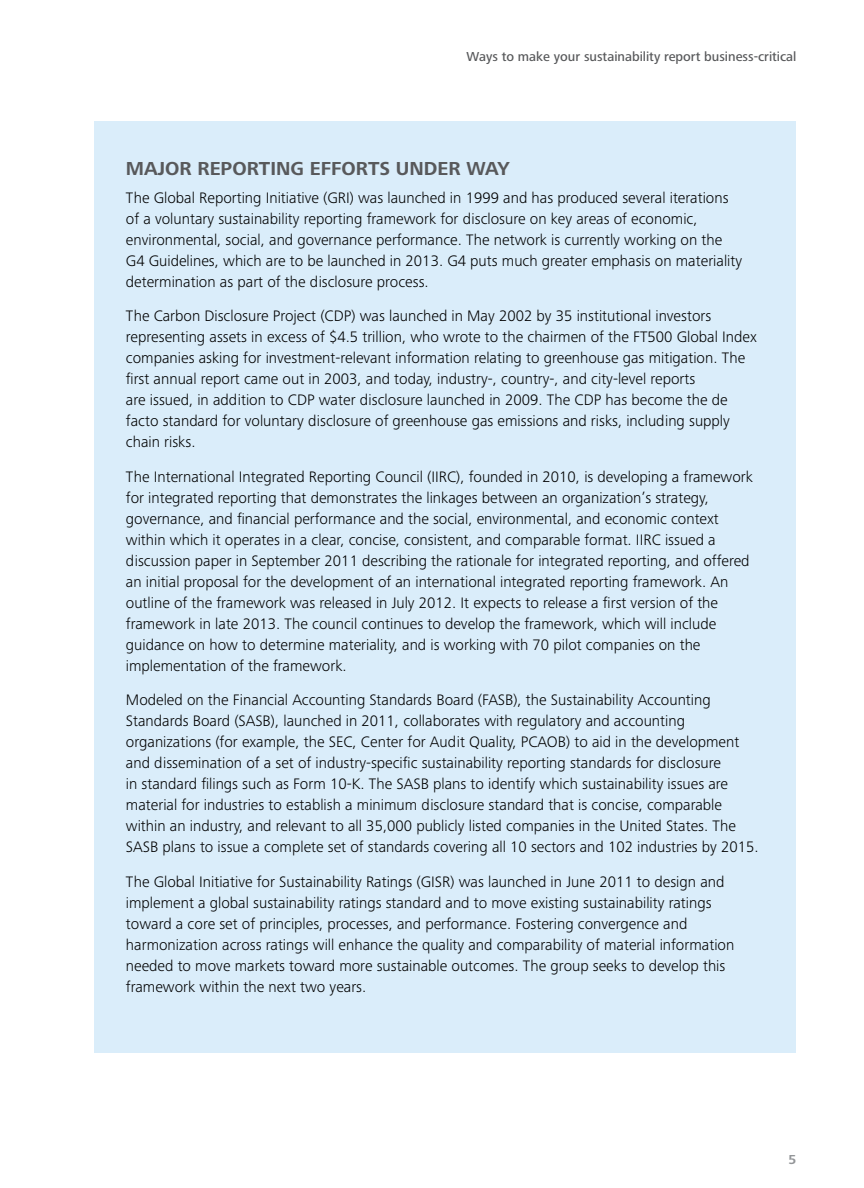
<style>
.page{position:relative;width:864px;height:1188px;background:#fff}
.page>*{position:absolute;margin:0;border:0;box-sizing:border-box;transform-origin:0 0}
.t1{font:700 19.5px "Frutiger Next Pro";color:#58595b}
.t2{font:300 15.75px/21px "Frutiger Next Pro";color:#000}
.t3{font:500 13.5px "Frutiger Next Pro";color:#58595b}
.t4{font:700 13.5px "Frutiger Next Pro";color:#939598}
</style>
<div class="page">
<div style="left:94px;top:121px;width:702px;height:932px;background:#daedfa"></div>
<p class="t3" style="left:466px;top:49px;width:332px">Ways to make your sustainability report business-critical</p>
<p class="t1" style="left:126px;top:157px;width:385px">MAJOR REPORTI NG EFFORTS UNDER WAY</p>
<p class="t2" style="left:126px;top:187px;width:618px">The Global Reporting Initiative (GRI) was launched in 1999 and has produced several iterations of a voluntary sustainability reporting framework for disclosure on key areas of economic, environmental, social, and governance performance. The network is currently working on the G4 Guidelines, which are to be launched in 2013. G4 puts much greater emphasis on materiality determination as part of the disclosure process.</p>
<p class="t2" style="left:126px;top:305px;width:632px">The Carbon Disclosure Project (CDP) was launched in May 2002 by 35 institutional investors representing assets in excess of $4.5 trillion, who wrote to the chairmen of the FT500 Global Index companies asking for investment-relevant information relating to greenhouse gas mitigation. The first annual report came out in 2003, and today, industry-, country-, and city-level reports<br>are issued, in addition to CDP water disclosure launched in 2009. The CDP has become the de facto standard for voluntary disclosure of greenhouse gas emissions and risks, including supply chain risks.</p>
<p class="t2" style="left:126px;top:466px;width:629px">The International Integrated Reporting Council (IIRC), founded in 2010, is developing a framework for integrated reporting that demonstrates the linkages between an organization’s strategy, governance, and financial performance and the social, environmental, and economic context within which it operates in a clear, concise, consistent, and comparable format. IIRC issued a discussion paper in September 2011 describing the rationale for integrated reporting, and offered an initial proposal for the development of an international integrated reporting framework. An outline of the framework was released in July 2012. It expects to release a first version of the framework in late 2013. The council continues to develop the framework, which will include guidance on how to determine materiality, and is working with 70 pilot companies on the implementation of the framework.</p>
<p class="t2" style="left:126px;top:689px;width:634px">Modeled on the Financial Accounting Standards Board (FASB), the Sustainability Accounting Standards Board (SASB), launched in 2011, collaborates with regulatory and accounting organizations (for example, the SEC, Center for Audit Quality, PCAOB) to aid in the development and dissemination of a set of industry-specific sustainability reporting standards for disclosure<br>in standard filings such as Form 10-K. The SASB plans to identify which sustainability issues are material for industries to establish a minimum disclosure standard that is concise, comparable within an industry, and relevant to all 35,000 publicly listed companies in the United States. The SASB plans to issue a complete set of standards covering all 10 sectors and 102 industries by 2015.</p>
<p class="t2" style="left:126px;top:871px;width:610px">The Global Initiative for Sustainability Ratings (GISR) was launched in June 2011 to design and implement a global sustainability ratings standard and to move existing sustainability ratings toward a core set of principles, processes, and performance. Fostering convergence and harmonization across ratings will enhance the quality and comparability of material information needed to move markets toward more sustainable outcomes. The group seeks to develop this framework within the next two years.</p>
<p class="t4" style="left:789px;top:1152px;width:9px">5</p>
</div>
